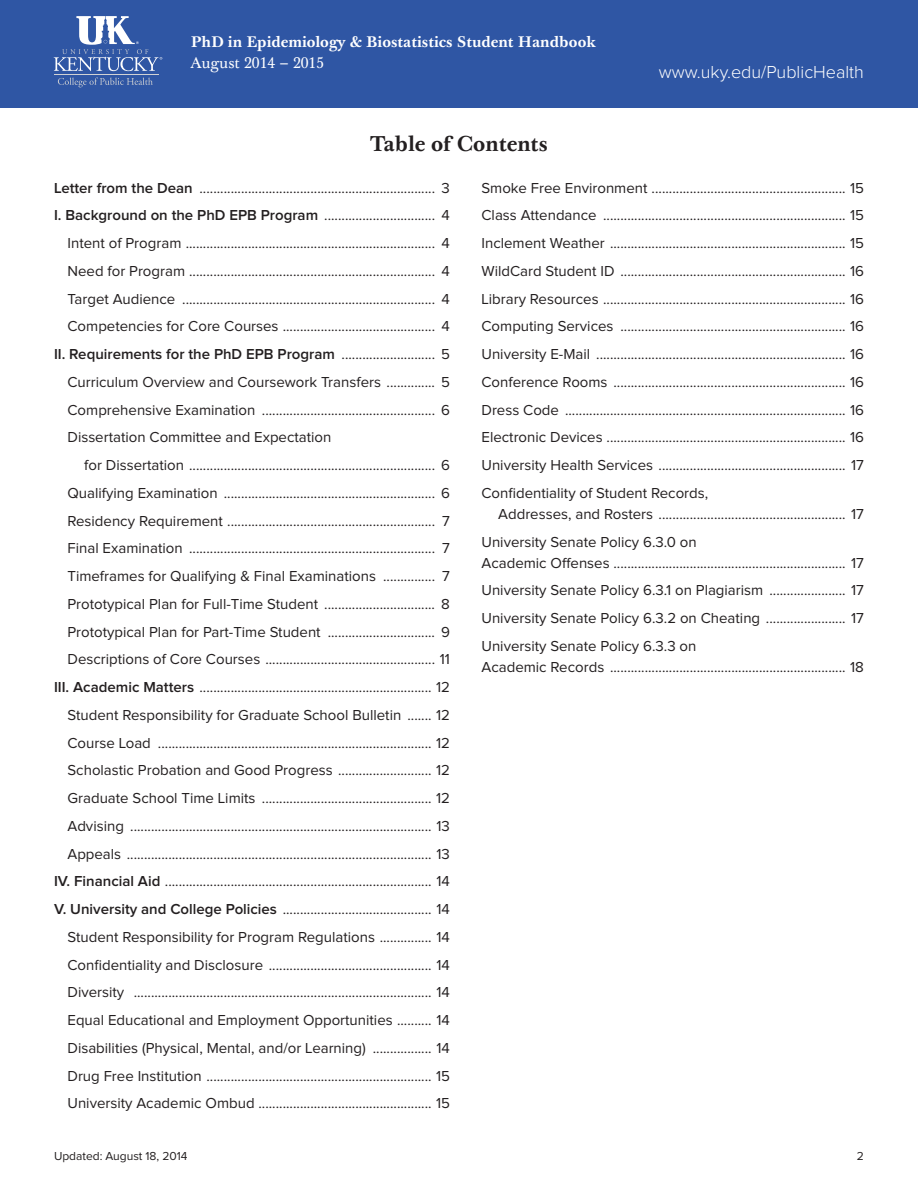
<style>
.page{position:relative;width:918px;height:1188px;background:#fff}
.page>*{position:absolute;margin:0;border:0;box-sizing:border-box;transform-origin:0 0}
.t1{font:700 21px "Baskerville 10 Pro";color:#231f20}
.t2{font:300 18px "Proxima Nova";color:#fff}
.t3{font:15px/27.8px "Proxima Nova";color:#231f20;text-align:justify}
.t4{font:600 15px "Proxima Nova";color:#231f20}
.t5{font:700 15px "Baskerville 10 Pro";color:#fff}
.t6{font:15px "Baskerville 10 Pro";color:#fff}
.t7{font:12px "Proxima Nova";color:#231f20}
.s1{font-weight:600}
.s2{font-weight:400}
</style>
<div class="page">
<div style="left:0;top:0;width:918px;height:108px;background:#2f56a4"></div>
<hr style="left:54px;top:74px;width:104px;height:1px;background:#d1d2d4">
<svg style="left:54px;top:16px;width:108px;height:55px"></svg>
<svg style="left:58px;top:78px;width:95px;height:9px"></svg>
<p class="t5" style="left:191px;top:32px;width:407px">PhD in Epidemiology &amp; Biostatistics Student Handbook</p>
<p class="t6" style="left:191px;top:53px;width:135px">August 2014 – 2015</p>
<h1 class="t1" style="left:370px;top:130px;width:179px">Table of Contents</h1>
<p class="t2" style="left:659px;top:63px;width:207px">www.uky.edu/PublicHealth</p>
<p class="t3" style="left:54px;top:174px;width:397px"><span class="s1">Letter from the Dean</span> .................................................................... 3</p>
<p class="t3" style="left:54px;top:202px;width:397px"><span class="s1">I. Background on the PhD EPB Program</span> ................................ 4</p>
<p class="t3" style="left:67px;top:230px;width:384px">Intent of Program ........................................................................ 4</p>
<p class="t3" style="left:67px;top:258px;width:384px">Need for Program ....................................................................... 4</p>
<p class="t3" style="left:67px;top:285px;width:384px">Target Audience ......................................................................... 4</p>
<p class="t3" style="left:67px;top:313px;width:384px">Competencies for Core Courses ............................................ 4</p>
<p class="t4" style="left:54px;top:347px;width:398px">II. Requirements for the PhD EPB Program <span class="s2">........................... 5</span></p>
<p class="t3" style="left:68px;top:369px;width:384px">Curriculum Overview and Coursework Transfers .............. 5</p>
<p class="t3" style="left:68px;top:396px;width:384px">Comprehensive Examination .................................................. 6</p>
<p class="t3" style="left:68px;top:424px;width:265px">Dissertation Committee and Expectation</p>
<p class="t3" style="left:84px;top:452px;width:367px">for Dissertation ....................................................................... 6</p>
<p class="t3" style="left:68px;top:480px;width:384px">Qualifying Examination ............................................................. 6</p>
<p class="t3" style="left:68px;top:507px;width:384px">Residency Requirement ............................................................ 7</p>
<p class="t3" style="left:68px;top:535px;width:384px">Final Examination ....................................................................... 7</p>
<p class="t3" style="left:68px;top:563px;width:384px">Timeframes for Qualifying &amp; Final Examinations ............... 7</p>
<p class="t3" style="left:68px;top:591px;width:384px">Prototypical Plan for Full-Time Student ................................ 8</p>
<p class="t3" style="left:68px;top:618px;width:384px">Prototypical Plan for Part-Time Student ............................... 9</p>
<p class="t3" style="left:68px;top:646px;width:384px">Descriptions of Core Courses ................................................. 11</p>
<p class="t3" style="left:54px;top:674px;width:398px"><span class="s1">III. Academic Matters</span> ................................................................... 12</p>
<p class="t3" style="left:68px;top:702px;width:335px">Student Responsibility for Graduate School Bulletin</p>
<p class="t3" style="left:436px;top:702px;width:15px">12</p>
<p class="t3" style="left:68px;top:729px;width:384px">Course Load ............................................................................... 12</p>
<p class="t3" style="left:68px;top:757px;width:384px">Scholastic Probation and Good Progress ........................... 12</p>
<p class="t3" style="left:68px;top:785px;width:384px">Graduate School Time Limits ................................................. 12</p>
<p class="t3" style="left:68px;top:813px;width:384px">Advising ....................................................................................... 13</p>
<p class="t3" style="left:68px;top:840px;width:384px">Appeals ........................................................................................ 13</p>
<p class="t3" style="left:54px;top:868px;width:398px"><span class="s1">IV. Financial Aid</span> ............................................................................. 14</p>
<p class="t3" style="left:54px;top:896px;width:398px"><span class="s1">V. University and College Policies</span> ........................................... 14</p>
<p class="t3" style="left:68px;top:924px;width:384px">Student Responsibility for Program Regulations ............... 14</p>
<p class="t3" style="left:68px;top:951px;width:384px">Confidentiality and Disclosure ............................................... 14</p>
<p class="t3" style="left:68px;top:979px;width:384px">Diversity ...................................................................................... 14</p>
<p class="t3" style="left:68px;top:1007px;width:327px">Equal Educational and Employment Opportunities</p>
<p class="t3" style="left:68px;top:1007px;width:384px;text-indent:369px">14<br>Disabilities (Physical, Mental, and/or Learning) ................. 14<br>Drug Free Institution ................................................................. 15<br>University Academic Ombud .................................................. 15</p>
<p class="t3" style="left:482px;top:174px;width:384px">Smoke Free Environment ........................................................ 15<br>Class Attendance ...................................................................... 15<br>Inclement Weather .................................................................... 15<br>WildCard Student ID ................................................................. 16<br>Library Resources ...................................................................... 16<br>Computing Services ................................................................. 16<br>University E-Mail ........................................................................ 16<br>Conference Rooms ................................................................... 16<br>Dress Code ................................................................................. 16<br>Electronic Devices ..................................................................... 16<br>University Health Services ...................................................... 17<br>Confidentiality of Student Records,</p>
<p class="t3" style="left:482px;top:501px;width:384px;text-indent:17px">Addresses, and Rosters ...................................................... 17<br>University Senate Policy 6.3.0 on</p>
<p class="t3" style="left:482px;top:549px;width:384px">Academic Offenses ................................................................... 17<br>University Senate Policy 6.3.1 on Plagiarism ...................... 17<br>University Senate Policy 6.3.2 on Cheating ....................... 17<br>University Senate Policy 6.3.3 on</p>
<p class="t3" style="left:482px;top:654px;width:384px">Academic Records .................................................................... 18</p>
<p class="t7" style="left:54px;top:1150px;width:135px">Updated: August 18, 2014</p>
<p class="t7" style="left:857px;top:1150px;width:9px">2</p>
</div>
